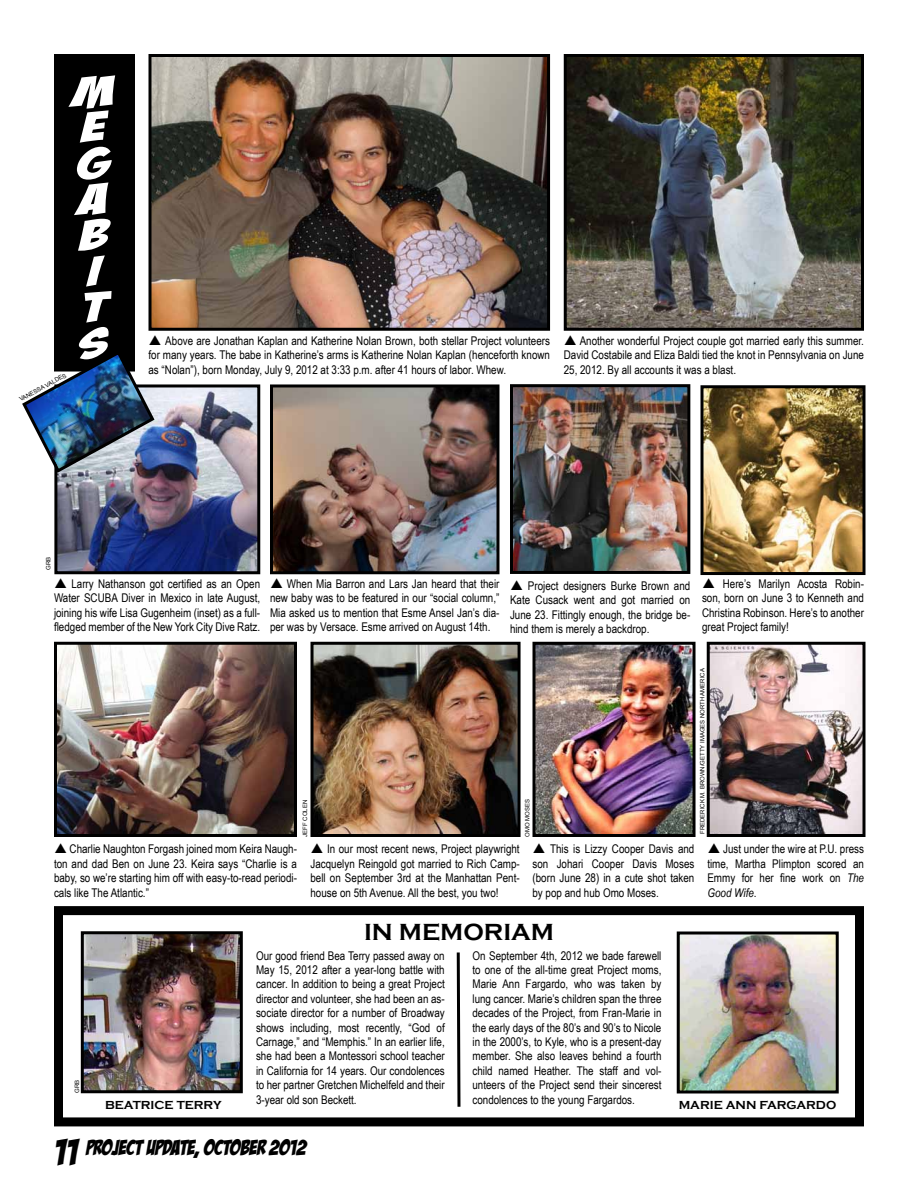
<style>
.page{position:relative;width:918px;height:1188px;background:#fff}
.page>*{position:absolute;margin:0;border:0;box-sizing:border-box;transform-origin:0 0}
.t1{font:43.2px/36px "Bada Boom BB";color:#fff;scale:1.51 1}
.t2{font:700 24px "Copperplate Gothic";color:#000}
.t3{font:21px "Bada Boom BB";color:#000}
.t4{font:12px/14.4px "Arial Narrow";color:#000;text-align:justify}
.t5{font:700 12px "Copperplate Gothic";color:#000}
.t6{font:6px "Arial";color:#000}
.s1{font-style:italic}
.s2{font-size:36px}
</style>
<div class="page">
<div style="left:54px;top:906px;width:810px;height:220px;border:9px solid #000"></div>
<div style="left:56px;top:56px;width:78px;height:314px;background:#000"></div>
<div style="left:54px;top:54px;width:81px;height:318px;border:3px solid #000"></div>
<img style="left:274px;top:388px;width:222px;height:182px">
<div style="left:270px;top:384px;width:230px;height:190px;border:3px solid #000"></div>
<img style="left:568px;top:58px;width:292px;height:269px">
<div style="left:564px;top:54px;width:300px;height:277px;border:3px solid #000"></div>
<img style="left:514px;top:388px;width:172px;height:182px">
<div style="left:510px;top:384px;width:180px;height:190px;border:3px solid #000"></div>
<img style="left:152px;top:58px;width:394px;height:269px">
<div style="left:148px;top:54px;width:402px;height:277px;border:3px solid #000"></div>
<img style="left:85px;top:935px;width:154px;height:154px">
<div style="left:81px;top:931px;width:162px;height:162px;border:3px solid #000"></div>
<img style="left:58px;top:646px;width:235px;height:187px">
<div style="left:54px;top:642px;width:243px;height:195px;border:3px solid #000"></div>
<img style="left:314px;top:646px;width:203px;height:187px">
<div style="left:310px;top:642px;width:211px;height:195px;border:3px solid #000"></div>
<img style="left:536px;top:646px;width:156px;height:187px">
<div style="left:532px;top:642px;width:164px;height:195px;border:3px solid #000"></div>
<img style="left:681px;top:936px;width:154px;height:154px">
<div style="left:677px;top:932px;width:162px;height:162px;border:3px solid #000"></div>
<img style="left:58px;top:388px;width:198px;height:182px">
<div style="left:54px;top:384px;width:206px;height:190px;border:3px solid #000"></div>
<img style="left:704px;top:389px;width:158px;height:182px">
<div style="left:700px;top:385px;width:166px;height:190px;border:3px solid #000"></div>
<svg style="left:456px;top:952px;width:5px;height:155px"></svg>
<img style="left:711px;top:646px;width:151px;height:187px">
<div style="left:707px;top:642px;width:159px;height:195px;border:3px solid #000"></div>
<img style="left:22px;top:335px;width:139px;height:140px">
<h1 class="t1" style="left:74px;top:73px;width:29px">M<br>E<br>G<br>A<br>B<br>I<br>T<br>S</h1>
<p class="t6" style="left:18px;top:396px;width:54px;rotate:-28deg">VANESSA VALDES</p>
<p class="t4" style="left:148px;top:333px;width:403px;text-indent:17px">Above are Jonathan Kaplan and Katherine Nolan Brown, both stellar Project volunteers for many years. The babe in Katherine’s arms is Katherine Nolan Kaplan (henceforth known as “Nolan”), born Monday, July 9, 2012 at 3:33 p.m. after 41 hours of labor. Whew.</p>
<p class="t4" style="left:564px;top:333px;width:302px;text-indent:16px">Another wonderful Project couple got married early this summer.<br>David Costabile and Eliza Baldi tied the knot in Pennsylvania on June 25, 2012. By all accounts it was a blast.</p>
<p class="t6" style="left:44px;top:570px;width:15px;rotate:-90deg">GRB</p>
<p class="t4" style="left:54px;top:576px;width:208px;text-indent:17px">Larry Nathanson got certified as an Open Water SCUBA Diver in Mexico in late August, joining his wife Lisa Gugenheim (inset) as a full&shy;fledged member of the New York City Dive Ratz.</p>
<p class="t4" style="left:270px;top:576px;width:231px;text-indent:17px">When Mia Barron and Lars Jan heard that their new baby was to be featured in our “social column,” Mia asked us to mention that Esme Ansel Jan’s dia&shy;per was by Versace. Esme arrived on August 14th.</p>
<p class="t4" style="left:702px;top:576px;width:164px;text-indent:21px">Here’s Marilyn Acosta Robin&shy;son, born on June 3 to Kenneth and Christina Robinson. Here’s to another great Project family!</p>
<p class="t4" style="left:510px;top:578px;width:182px;text-indent:18px">Project designers Burke Brown and Kate Cusack went and got married on June 23. Fittingly enough, the bridge be&shy;hind them is merely a backdrop.</p>
<p class="t6" style="left:301px;top:837px;width:38px;rotate:-90deg">JEFF COLEN</p>
<p class="t6" style="left:523px;top:837px;width:39px;rotate:-90deg">OMO MOSES</p>
<p class="t6" style="left:699px;top:834px;width:167px;rotate:-90deg">Frederick M. Brown/Getty Images North America</p>
<p class="t4" style="left:54px;top:841px;width:244px;text-indent:16px">Charlie Naughton Forgash joined mom Keira Naugh&shy;ton and dad Ben on June 23. Keira says “Charlie is a baby, so we’re starting him off with easy-to-read periodi&shy;cals like The Atlantic.”</p>
<p class="t4" style="left:311px;top:841px;width:211px;text-indent:17px">In our most recent news, Project playwright Jacquelyn Reingold got married to Rich Camp&shy;bell on September 3rd at the Manhattan Pent&shy;house on 5th Avenue. All the best, you two!</p>
<p class="t4" style="left:533px;top:841px;width:163px;text-indent:18px">This is Lizzy Cooper Davis and son Johari Cooper Davis Moses (born June 28) in a cute shot taken by pop and hub Omo Moses.</p>
<p class="t4" style="left:707px;top:841px;width:158px;text-indent:16px">Just under the wire at P.U. press time, Martha Plimpton scored an Emmy for her fine work on <span class="s1">The Good Wife</span>.</p>
<p class="t6" style="left:73px;top:1093px;width:15px;rotate:-90deg">GRB</p>
<h2 class="t2" style="left:364px;top:919px;width:191px">IN MEMORIAM</h2>
<p class="t4" style="left:256px;top:948px;width:190px">Our good friend Bea Terry passed away on May 15, 2012 after a year-long battle with cancer. In addition to being a great Project director and volunteer, she had been an as&shy;sociate director for a number of Broadway shows including, most recently, “God of Carnage,” and “Memphis.” In an earlier life, she had been a Montessori school teacher in California for 14 years. Our condolences to her partner Gretchen Michelfeld and their 3-year old son Beckett.</p>
<p class="t4" style="left:473px;top:948px;width:191px">On September 4th, 2012 we bade farewell to one of the all-time great Project moms, Marie Ann Fargardo, who was taken by lung cancer. Marie’s children span the three decades of the Project, from Fran-Marie in the early days of the 80’s and 90’s to Nicole in the 2000’s, to Kyle, who is a present-day member. She also leaves behind a fourth child named Heather. The staff and vol&shy;unteers of the Project send their sincerest condolences to the young Fargardos.</p>
<p class="t5" style="left:105px;top:1098px;width:118px">BEATRICE TERRY</p>
<p class="t5" style="left:679px;top:1099px;width:159px">MARIE ANN FARGARDO</p>
<h3 class="t3" style="left:54px;top:1136px;width:254px"><span class="s2">11</span> PROJECT UPDATE, OCTOBER 2012</h3>
</div>
